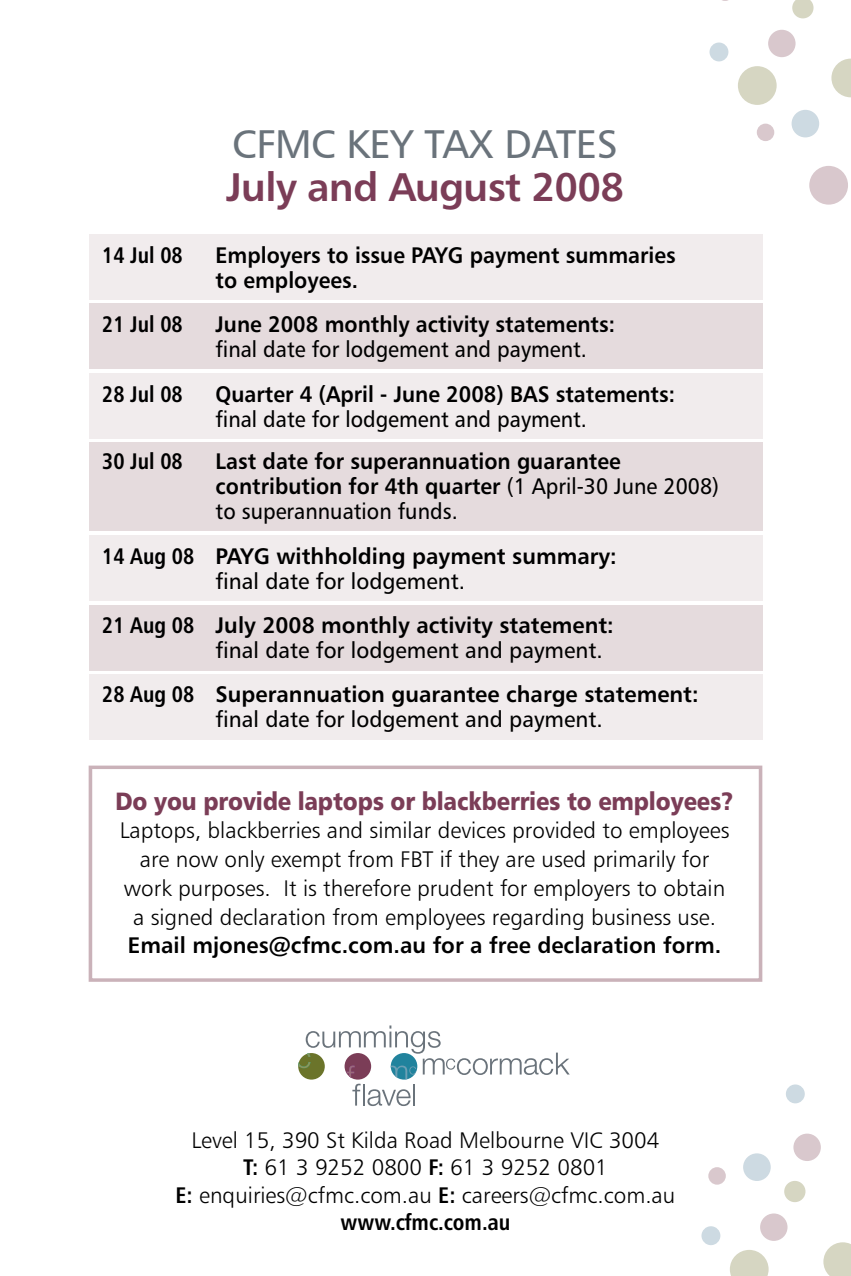
<style>
.page{position:relative;width:851px;height:1276px;background:#fff}
.page>*{position:absolute;margin:0;border:0;box-sizing:border-box;transform-origin:0 0}
.t1{font:40px "Humanist 777 BT Bold B";letter-spacing:-.02em;color:#7b3d57}
.t2{font:40px "Humanist 777 BT Roman B";letter-spacing:-.01em;color:#6a737b}
.t3{font:25px "Humanist 777 BT Black B";letter-spacing:-.01em;color:#7b3d57;scale:.9 1}
.t4{font:22.5px/28.8px "Humanist 777 BT Light B";color:#000;text-align:center}
.t5{font:22.5px/25px "Humanist 777 BT Bold B";color:#000;scale:.94 1}
.t6{font:22.5px "Humanist 777 BT Bold B";color:#000}
.t7{font:22.5px "Humanist 777 BT Roman B";color:#000;scale:.94 1}
.t8{font:22.5px "Humanist 777 BT Roman B";color:#000}
.t9{font:22.5px "Humanist 777 BT Bold Condensed B";color:#000}
.s1{font-family:"Humanist 777 BT Roman B"}
.s2{font-family:"Humanist 777 BT Bold Condensed B"}
</style>
<div class="page">
<svg style="left:298px;top:1025px;width:271px;height:81px"></svg>
<div style="left:89px;top:373px;width:673px;height:66px;background:#f1eced"></div>
<div style="left:89px;top:535px;width:673px;height:66px;background:#f1eced"></div>
<div style="left:89px;top:674px;width:673px;height:66px;background:#f1eced"></div>
<div style="left:709px;top:43px;width:19px;height:18px;background:#cddae2;border-radius:50%"></div>
<div style="left:737px;top:66px;width:39px;height:39px;background:#d6d6c2;border-radius:50%"></div>
<div style="left:768px;top:30px;width:27px;height:27px;background:#d9c8cd;border-radius:50%"></div>
<div style="left:809px;top:166px;width:38px;height:39px;background:#d9c8cd;border-radius:50%"></div>
<div style="left:791px;top:110px;width:28px;height:27px;background:#cddae2;border-radius:50%"></div>
<svg style="left:792px;top:0;width:21px;height:18px"></svg>
<div style="left:756px;top:124px;width:18px;height:17px;background:#d9c8cd;border-radius:50%"></div>
<svg style="left:831px;top:59px;width:19px;height:38px"></svg>
<div style="left:89px;top:303px;width:673px;height:66px;background:#e5dbdd"></div>
<div style="left:89px;top:765px;width:673px;height:217px;border:4px solid #cab2b9"></div>
<div style="left:89px;top:234px;width:673px;height:66px;background:#f1eced"></div>
<div style="left:89px;top:442px;width:673px;height:89px;background:#e5dbdd"></div>
<div style="left:89px;top:604px;width:673px;height:66px;background:#e5dbdd"></div>
<div style="left:701px;top:1226px;width:19px;height:19px;background:#cddae2;border-radius:50%"></div>
<svg style="left:730px;top:1250px;width:38px;height:26px"></svg>
<div style="left:760px;top:1213px;width:27px;height:28px;background:#d9c8cd;border-radius:50%"></div>
<div style="left:784px;top:1181px;width:21px;height:21px;background:#d6d6c2;border-radius:50%"></div>
<div style="left:793px;top:1133px;width:27px;height:28px;background:#d9c8cd;border-radius:50%"></div>
<div style="left:785px;top:1084px;width:19px;height:19px;background:#cddae2;border-radius:50%"></div>
<div style="left:743px;top:1153px;width:27px;height:28px;background:#cddae2;border-radius:50%"></div>
<div style="left:708px;top:1167px;width:17px;height:17px;background:#d9c8cd;border-radius:50%"></div>
<svg style="left:823px;top:1242px;width:28px;height:34px"></svg>
<h1 class="t2" style="left:232px;top:119px;width:387px">CFMC KEY TAX DATES</h1>
<h1 class="t1" style="left:226px;top:161px;width:399px">July and August 2008</h1>
<p class="t9" style="left:102px;top:241px;width:82px">14 Jul 08</p>
<p class="t5" style="left:215px;top:242px;width:491px">Employers to issue PAYG payment summaries to employees.</p>
<p class="t9" style="left:102px;top:310px;width:82px">21 Jul 08</p>
<p class="t5" style="left:215px;top:311px;width:426px">June 2008 monthly activity statements:</p>
<p class="t7" style="left:215px;top:336px;width:396px">final date for lodgement and payment.</p>
<p class="t9" style="left:102px;top:379px;width:82px">28 Jul 08</p>
<p class="t5" style="left:215px;top:381px;width:490px">Quarter 4 (April - June 2008) BAS statements:</p>
<p class="t7" style="left:215px;top:405px;width:396px">final date for lodgement and payment.</p>
<p class="t9" style="left:102px;top:447px;width:82px">30 Jul 08</p>
<p class="t5" style="left:215px;top:448px;width:537px">Last date for superannuation guarantee contribution for 4th quarter <span class="s1">(1 April-30 June 2008)</span></p>
<p class="t7" style="left:215px;top:497px;width:259px">to superannuation funds.</p>
<p class="t6" style="left:102px;top:541px;width:516px"><span class="s2">14 Aug 08</span> PAYG withholding payment summary:</p>
<p class="t8" style="left:215px;top:567px;width:251px">final date for lodgement.</p>
<p class="t6" style="left:102px;top:610px;width:513px"><span class="s2">21 Aug 08</span> July 2008 monthly activity statement:</p>
<p class="t8" style="left:215px;top:636px;width:388px">final date for lodgement and payment.</p>
<p class="t6" style="left:102px;top:680px;width:598px"><span class="s2">28 Aug 08</span> Superannuation guarantee charge statement:</p>
<p class="t8" style="left:215px;top:705px;width:388px">final date for lodgement and payment.</p>
<p class="t3" style="left:115px;top:784px;width:688px">Do you provide laptops or blackberries to employees?</p>
<p class="t4" style="left:120px;top:815px;width:611px">Laptops, blackberries and similar devices provided to employees are now only exempt from FBT if they are used primarily for work purposes. It is therefore prudent for employers to obtain a signed declaration from employees regarding business use.</p>
<p class="t6" style="left:128px;top:931px;width:594px">Email mjones@cfmc.com.au for a free declaration form.</p>
<p class="t4" style="left:175px;top:1126px;width:501px;line-height:27.5px">Level 15, 390 St Kilda Road Melbourne VIC 3004<br><span class="s2">T:</span> 61 3 9252 0800 <span class="s2">F:</span> 61 3 9252 0801<br><span class="s2">E:</span> enquiries@cfmc.com.au <span class="s2">E:</span> careers@cfmc.com.au</p>
<p class="t9" style="left:340px;top:1208px;width:171px">www.cfmc.com.au</p>
</div>
